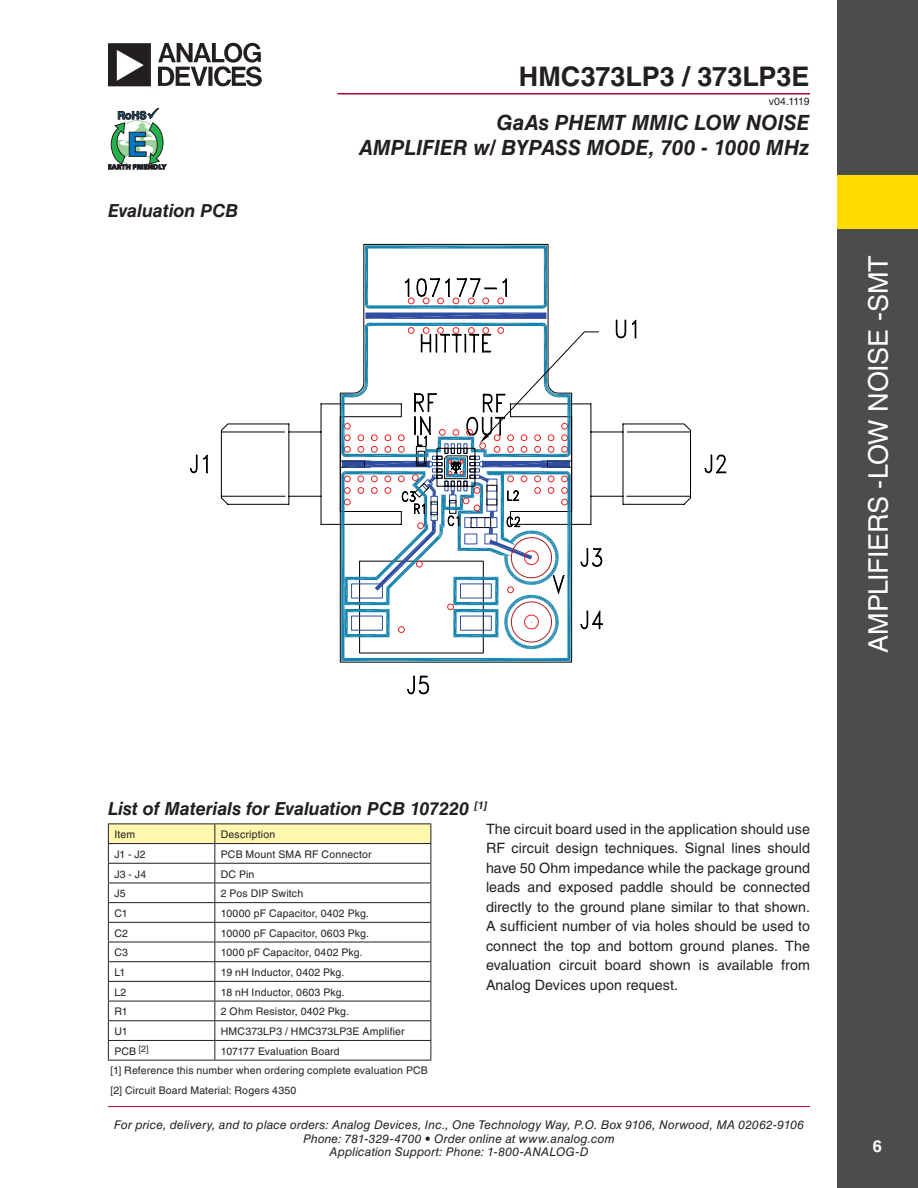
<style>
.page{position:relative;width:918px;height:1188px;background:#fff}
.page>*{position:absolute;margin:0;border:0;box-sizing:border-box;transform-origin:0 0}
.t1{font:27px "Helvetica LT Std";letter-spacing:-.015em;color:#fff}
.t2{font:700 27px "Helvetica LT Std";color:#231f20}
.t3{font:italic 700 21px/25.2px "Helvetica LT Std";color:#231f20;text-align:right}
.t4{font:italic 700 18px "Helvetica LT Std";letter-spacing:-.005em;color:#231f20}
.t5{font:700 16.5px "Helvetica LT Std";color:#fff}
.t6{font:14.25px/19.5px "Helvetica LT Std";letter-spacing:.005em;color:#231f20;text-align:justify}
.t7{font:italic 12px/13.5px "Helvetica LT Std";letter-spacing:.01em;color:#231f20;text-align:center}
.t8{font:10.5px/19.6px "Helvetica LT Std";letter-spacing:.015em;color:#231f20}
</style>
<div class="page">
<div style="left:837px;top:0;width:81px;height:1188px;background:#4b4c4d"></div>
<hr style="left:108px;top:1106px;width:702px;height:1px;background:#b30437">
<hr style="left:338px;top:93px;width:472px;height:1px;background:#b30437">
<div style="left:837px;top:175px;width:81px;height:54px;background:#ffdc01"></div>
<svg style="left:108px;top:43px;width:154px;height:43px"></svg>
<svg style="left:108px;top:108px;width:58px;height:61px"></svg>
<svg style="left:108px;top:824px;width:323px;height:236px"></svg>
<hr style="left:108px;top:1060px;width:107px;height:1px;background:#231f20">
<hr style="left:215px;top:1060px;width:216px;height:1px;background:#231f20">
<svg style="left:407px;top:454px;width:320px;height:241px"></svg>
<svg style="left:220px;top:245px;width:471px;height:416px"></svg>
<h3 class="t4" style="left:108px;top:200px;width:132px">Evaluation PCB</h3>
<h1 class="t2" style="left:519px;top:60px;width:292px">HMC373LP3 / 373LP3E</h1>
<p class="t8" style="left:769px;top:91px;width:42px">v04.1119</p>
<h2 class="t3" style="left:359px;top:109px;width:452px">GaAs PHEMT MMIC LOW NOISE<br>AMPLIFIER w/ BYPASS MODE, 700 - 1000 MHz</h2>
<h1 class="t1" style="left:863px;top:653px;width:399px;rotate:-90deg">AMPLIFIERS -LOW NOISE -SMT</h1>
<h3 class="t4" style="left:108px;top:797px;width:381px">List of Materials for Evaluation PCB 107220 <sup>[1]</sup></h3>
<p class="t8" style="left:114px;top:825px;width:22px">Item</p>
<p class="t8" style="left:221px;top:825px;width:56px">Description</p>
<p class="t8" style="left:114px;top:844px;width:33px">J1 - J2</p>
<p class="t8" style="left:221px;top:844px;width:152px">PCB Mount SMA RF Connector</p>
<p class="t8" style="left:114px;top:864px;width:33px">J3 - J4</p>
<p class="t8" style="left:221px;top:864px;width:35px">DC Pin</p>
<p class="t8" style="left:114px;top:884px;width:13px">J5</p>
<p class="t8" style="left:221px;top:884px;width:84px">2 Pos DIP Switch</p>
<p class="t8" style="left:114px;top:903px;width:15px">C1</p>
<p class="t8" style="left:221px;top:903px;width:150px">10000 pF Capacitor, 0402 Pkg.</p>
<p class="t8" style="left:114px;top:923px;width:15px">C2</p>
<p class="t8" style="left:221px;top:923px;width:150px">10000 pF Capacitor, 0603 Pkg.</p>
<p class="t8" style="left:114px;top:943px;width:15px">C3</p>
<p class="t8" style="left:221px;top:943px;width:143px">1000 pF Capacitor, 0402 Pkg.</p>
<p class="t8" style="left:114px;top:962px;width:12px">L1</p>
<p class="t8" style="left:221px;top:962px;width:125px">19 nH Inductor, 0402 Pkg.</p>
<p class="t8" style="left:114px;top:982px;width:14px">L2</p>
<p class="t8" style="left:221px;top:982px;width:125px">18 nH Inductor, 0603 Pkg.</p>
<p class="t8" style="left:114px;top:1002px;width:15px">R1</p>
<p class="t8" style="left:221px;top:1002px;width:130px">2 Ohm Resistor, 0402 Pkg.</p>
<p class="t8" style="left:114px;top:1022px;width:15px">U1</p>
<p class="t8" style="left:221px;top:1022px;width:185px">HMC373LP3 / HMC373LP3E Amplifier</p>
<p class="t8" style="left:114px;top:1041px;width:36px">PCB <sup>[2]</sup></p>
<p class="t8" style="left:111px;top:1041px;width:319px;text-indent:110px">107177 Evaluation Board<br>[1] Reference this number when ordering complete evaluation PCB [2] Circuit Board Material: Rogers 4350</p>
<p class="t6" style="left:486px;top:819px;width:326px">The circuit board used in the application should use RF circuit design techniques. Signal lines should have 50 Ohm impedance while the package ground leads and exposed paddle should be connected directly to the ground plane similar to that shown.<br>A sufficient number of via holes should be used to connect the top and bottom ground planes. The evaluation circuit board shown is available from Analog Devices upon request.</p>
<p class="t7" style="left:114px;top:1118px;width:692px">For price, delivery, and to place orders: Analog Devices, Inc., One Technology Way, P.O. Box 9106, Norwood, MA 02062-9106<br>Phone: 781-329-4700 • Order online at www.analog.com<br>Application Support: Phone: 1-800-ANALOG-D</p>
<h3 class="t5" style="left:873px;top:1136px;width:11px">6</h3>
</div>
